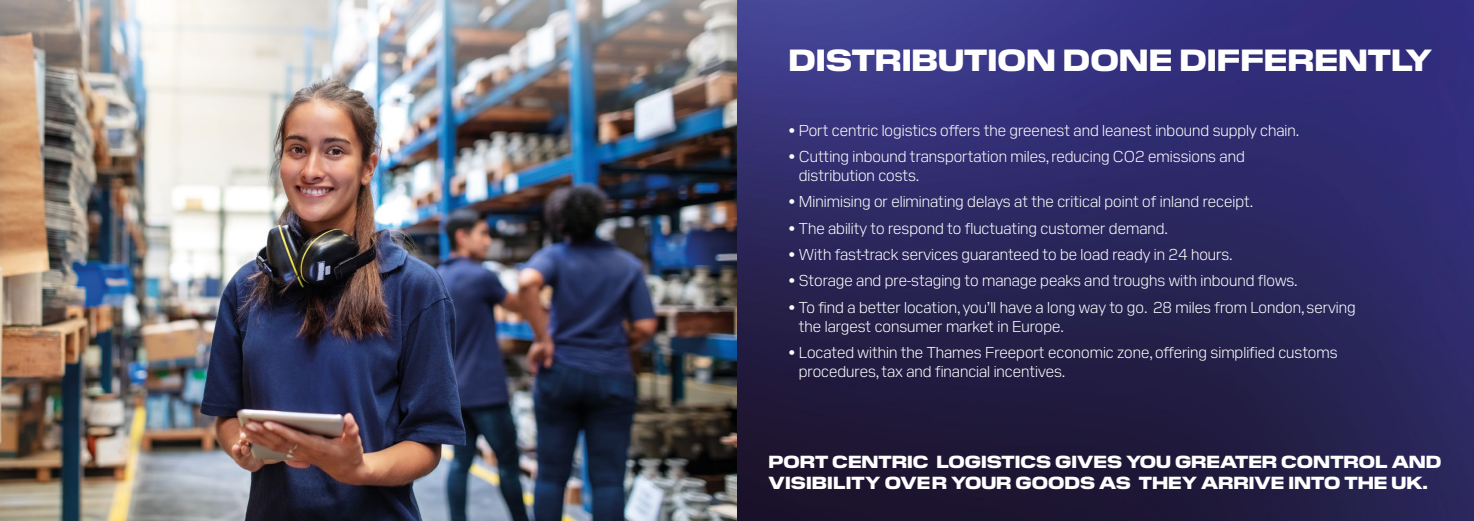
<style>
.page{position:relative;width:1474px;height:521px;background:#fff}
.page>*{position:absolute;margin:0;border:0;box-sizing:border-box;transform-origin:0 0}
.t1{font:800 30.62px "Pilat Wide";color:#fff}
.t2{font:800 17.5px/21px "Pilat Wide";color:#fff}
.t3{font:300 15.75px/18.9px "Pilat";color:#fff}
</style>
<div class="page">
<img style="left:0;top:0;width:1473px;height:521px">
<img style="left:0;top:0;width:737px;height:131px">
<h1 class="t1" style="left:788px;top:38px;width:645px">DISTRIBUTION DONE DIFFERENTLY</h1>
<p class="t3" style="left:788px;top:119px;width:512px">• Port centric logistics offers the greenest and leanest inbound supply chain.</p>
<p class="t3" style="left:799px;top:146px;width:447px;text-indent:-10px">• Cutting inbound transportation miles, reducing CO2 emissions and distribution costs.</p>
<p class="t3" style="left:788px;top:191px;width:466px">• Minimising or eliminating delays at the critical point of inland receipt.</p>
<p class="t3" style="left:788px;top:217px;width:381px">• The ability to respond to fluctuating customer demand.</p>
<p class="t3" style="left:788px;top:244px;width:446px">• With fast-track services guaranteed to be load ready in 24 hours.</p>
<p class="t3" style="left:788px;top:270px;width:511px">• Storage and pre-staging to manage peaks and troughs with inbound flows.</p>
<p class="t3" style="left:799px;top:296px;width:558px;text-indent:-10px">• To find a better location, you’ll have a long way to go. 28 miles from London, serving the largest consumer market in Europe.</p>
<p class="t3" style="left:799px;top:342px;width:540px;text-indent:-10px">• Located within the Thames Freeport economic zone, offering simplified customs procedures, tax and financial incentives.</p>
<p class="t2" style="left:768px;top:450px;width:674px">PORT CENTRIC LOGISTICS GIVES YOU GREATER CONTROL AND<br>VISIBILITY OVER YOUR GOODS AS THEY ARRIVE INTO THE UK.</p>
</div>
